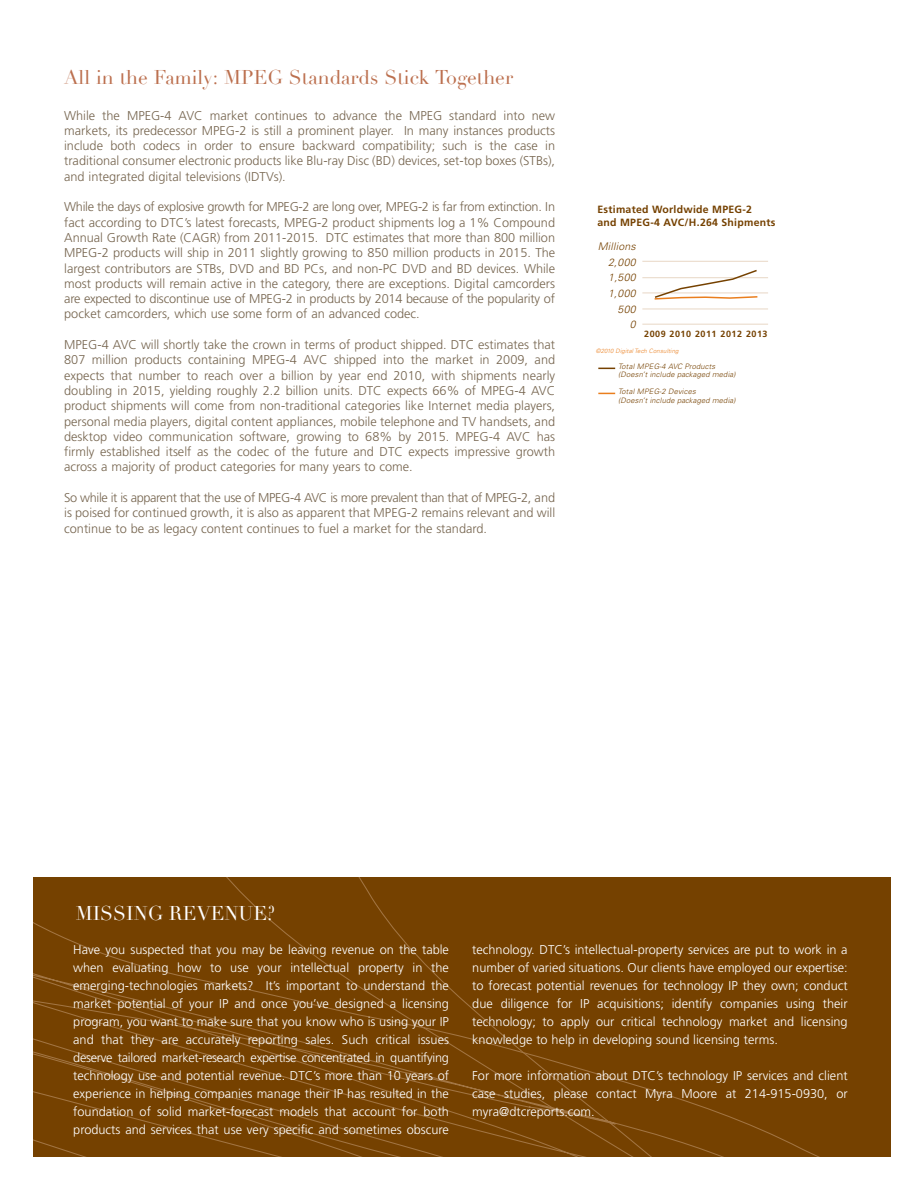
<style>
.page{position:relative;width:918px;height:1188px;background:#fff}
.page>*{position:absolute;margin:0;border:0;box-sizing:border-box;transform-origin:0 0}
.t1{font:19.5px "Didot";color:#bc704f}
.t2{font:19.5px "Didot";color:#fff}
.t3{font:300 12.75px/15.3px "Frutiger";color:#76654f;text-align:justify}
.t4{font:300 12.75px/18px "Frutiger";color:#fff;text-align:justify}
.t5{font:700 10.5px/12.6px "Frutiger";letter-spacing:.025em;color:#754100}
.t6{font:italic 300 10.5px/15.6px "Univers";letter-spacing:.025em;color:#754100;text-align:right}
.t7{font:700 9px "Frutiger";letter-spacing:.055em;color:#754100}
.t8{font:italic 300 7.5px/8.1px "Univers";letter-spacing:.025em;color:#754100}
.t9{font:italic 300 6px "Univers";letter-spacing:.025em;color:#ea7e1d}
</style>
<div class="page">
<div style="left:33px;top:878px;width:857px;height:279px;background:#754100"></div>
<svg style="left:33px;top:878px;width:787px;height:279px"></svg>
<hr style="left:642px;top:261px;width:126px;height:1px;background:#e8d7c5">
<hr style="left:642px;top:277px;width:126px;height:1px;background:#e8d7c5">
<hr style="left:642px;top:293px;width:126px;height:1px;background:#e8d7c5">
<hr style="left:642px;top:309px;width:126px;height:1px;background:#e8d7c5">
<hr style="left:642px;top:324px;width:126px;height:1px;background:#e8d7c5">
<svg style="left:653px;top:269px;width:106px;height:31px"></svg>
<svg style="left:598px;top:368px;width:17px;height:1px"></svg>
<svg style="left:598px;top:393px;width:17px;height:1px"></svg>
<h1 class="t1" style="left:64px;top:66px;width:450px">All in the Family: MPEG Standards Stick Together</h1>
<p class="t3" style="left:64px;top:108px;width:493px">While the MPEG-4 AVC market continues to advance the MPEG standard into new markets, its predecessor MPEG-2 is still a prominent player. In many instances products include both codecs in order to ensure backward compatibility; such is the case in traditional consumer electronic products like Blu-ray Disc (BD) devices, set-top boxes (STBs), and integrated digital televisions (IDTVs).</p>
<p class="t3" style="left:64px;top:200px;width:493px">While the days of explosive growth for MPEG-2 are long over, MPEG-2 is far from extinction. In fact according to DTC’s latest forecasts, MPEG-2 product shipments log a 1% Compound Annual Growth Rate (CAGR) from 2011-2015. DTC estimates that more than 800 million MPEG-2 products will ship in 2011 slightly growing to 850 million products in 2015. The largest contributors are STBs, DVD and BD PCs, and non-PC DVD and BD devices. While most products will remain active in the category, there are exceptions. Digital camcorders are expected to discontinue use of MPEG-2 in products by 2014 because of the popularity of pocket camcorders, which use some form of an advanced codec.</p>
<p class="t3" style="left:64px;top:338px;width:493px">MPEG-4 AVC will shortly take the crown in terms of product shipped. DTC estimates that 807 million products containing MPEG-4 AVC shipped into the market in 2009, and expects that number to reach over a billion by year end 2010, with shipments nearly doubling in 2015, yielding roughly 2.2 billion units. DTC expects 66% of MPEG-4 AVC product shipments will come from non-traditional categories like Internet media players, personal media players, digital content appliances, mobile telephone and TV handsets, and desktop video communication software, growing to 68% by 2015. MPEG-4 AVC has firmly established itself as the codec of the future and DTC expects impressive growth across a majority of product categories for many years to come.</p>
<p class="t3" style="left:64px;top:491px;width:493px">So while it is apparent that the use of MPEG-4 AVC is more prevalent than that of MPEG-2, and is poised for continued growth, it is also as apparent that MPEG-2 remains relevant and will continue to be as legacy content continues to fuel a market for the standard.</p>
<p class="t5" style="left:597px;top:204px;width:180px">Estimated Worldwide MPEG-2<br>and MPEG-4 AVC/H.264 Shipments</p>
<p class="t6" style="left:598px;top:240px;width:39px">Millions<br>2,000<br>1,500<br>1,000<br>500<br>0</p>
<p class="t7" style="left:644px;top:331px;width:125px">2009 2010 2011 2012 2013</p>
<p class="t9" style="left:596px;top:349px;width:84px">©2010 Digital Tech Consulting</p>
<p class="t8" style="left:618px;top:363px;width:119px">Total MPEG-4 AVC Products (Doesn’t include packaged media)</p>
<p class="t8" style="left:618px;top:388px;width:119px">Total MPEG-2 Devices<br>(Doesn’t include packaged media)</p>
<h1 class="t2" style="left:76px;top:902px;width:201px">MISSING REVENUE?</h1>
<p class="t4" style="left:73px;top:942px;width:377px">Have you suspected that you may be leaving revenue on the table when evaluating how to use your intellectual property in the emerging-technologies markets? It’s important to understand the market potential of your IP and once you’ve designed a licensing program, you want to make sure that you know who is using your IP and that they are accurately reporting sales. Such critical issues deserve tailored market-research expertise concentrated in quantifying technology use and potential revenue. DTC’s more than 10 years of experience in helping companies manage their IP has resulted in the foundation of solid market-forecast models that account for both products and services that use very specific and sometimes obscure</p>
<p class="t4" style="left:472px;top:942px;width:377px">technology. DTC’s intellectual-property services are put to work in a number of varied situations. Our clients have employed our expertise: to forecast potential revenues for technology IP they own; conduct due diligence for IP acquisitions; identify companies using their technology; to apply our critical technology market and licensing knowledge to help in developing sound licensing terms.</p>
<p class="t4" style="left:472px;top:1068px;width:377px">For more information about DTC’s technology IP services and client case studies, please contact Myra Moore at 214-915-0930, or myra@dtcreports.com.</p>
</div>
